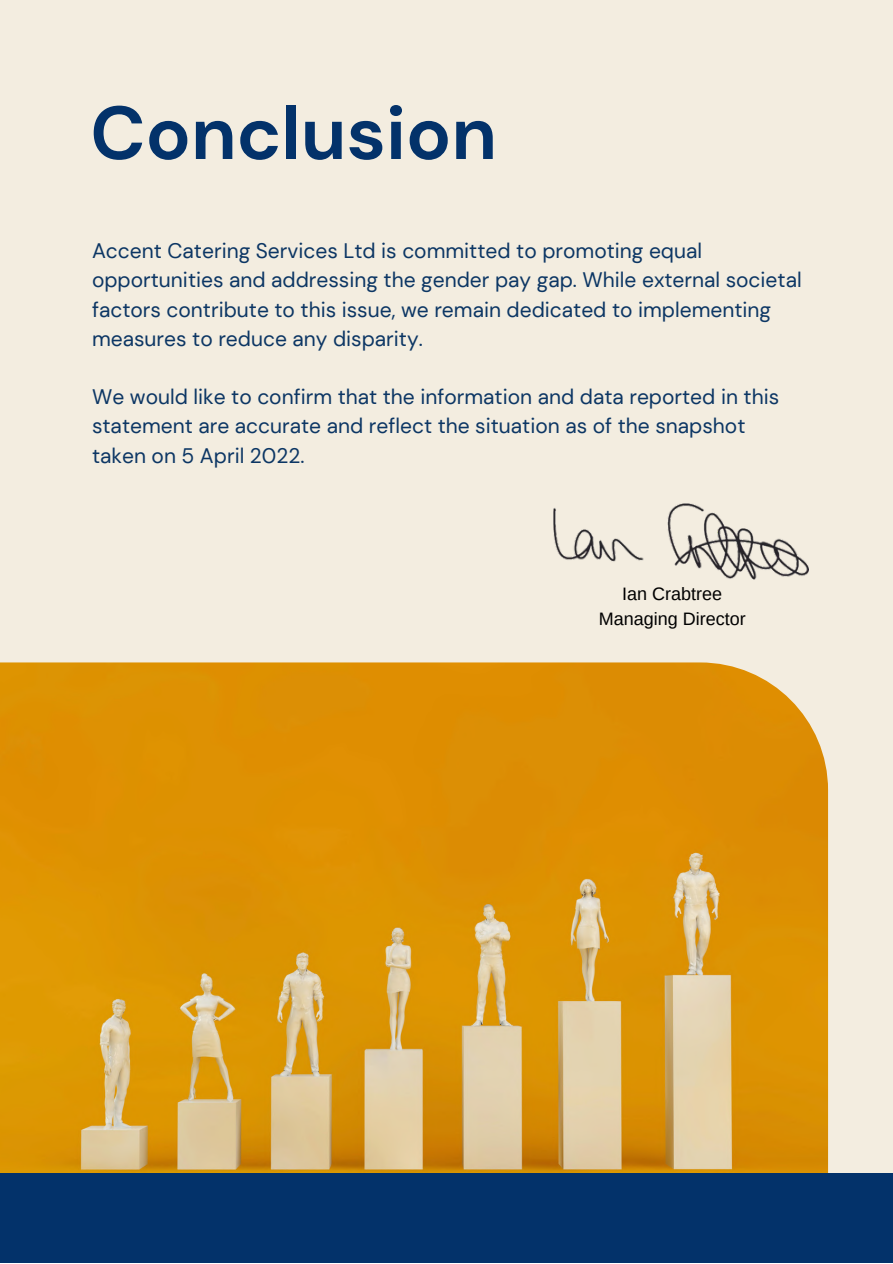
<style>
.page{position:relative;width:893px;height:1264px;background:#fff}
.page>*{position:absolute;margin:0;border:0;box-sizing:border-box;transform-origin:0 0}
.t1{font:700 75px "DM Sans";color:#03326a}
.t2{font:21px/29.2px "DM Sans";color:#0c3664}
.t3{font:18px/24.8px "Arimo";color:#000;text-align:center}
</style>
<div class="page">
<div style="left:0;top:0;width:892px;height:1262px;background:#f3ede0"></div>
<img style="left:0;top:662px;width:828px;height:511px">
<div style="left:0;top:1173px;width:892px;height:89px;background:#03326a"></div>
<img style="left:553px;top:503px;width:255px;height:76px">
<h1 class="t1" style="left:90px;top:85px;width:408px">Conclusion</h1>
<p class="t2" style="left:92px;top:236px;width:711px">Accent Catering Services Ltd is committed to promoting equal opportunities and addressing the gender pay gap. While external societal factors contribute to this issue, we remain dedicated to implementing measures to reduce any disparity.</p>
<p class="t2" style="left:92px;top:382px;width:688px">We would like to confirm that the information and data reported in this statement are accurate and reflect the situation as of the snapshot taken on 5 April 2022.</p>
<p class="t3" style="left:598px;top:581px;width:148px">Ian Crabtree<br>Managing Director</p>
</div>
